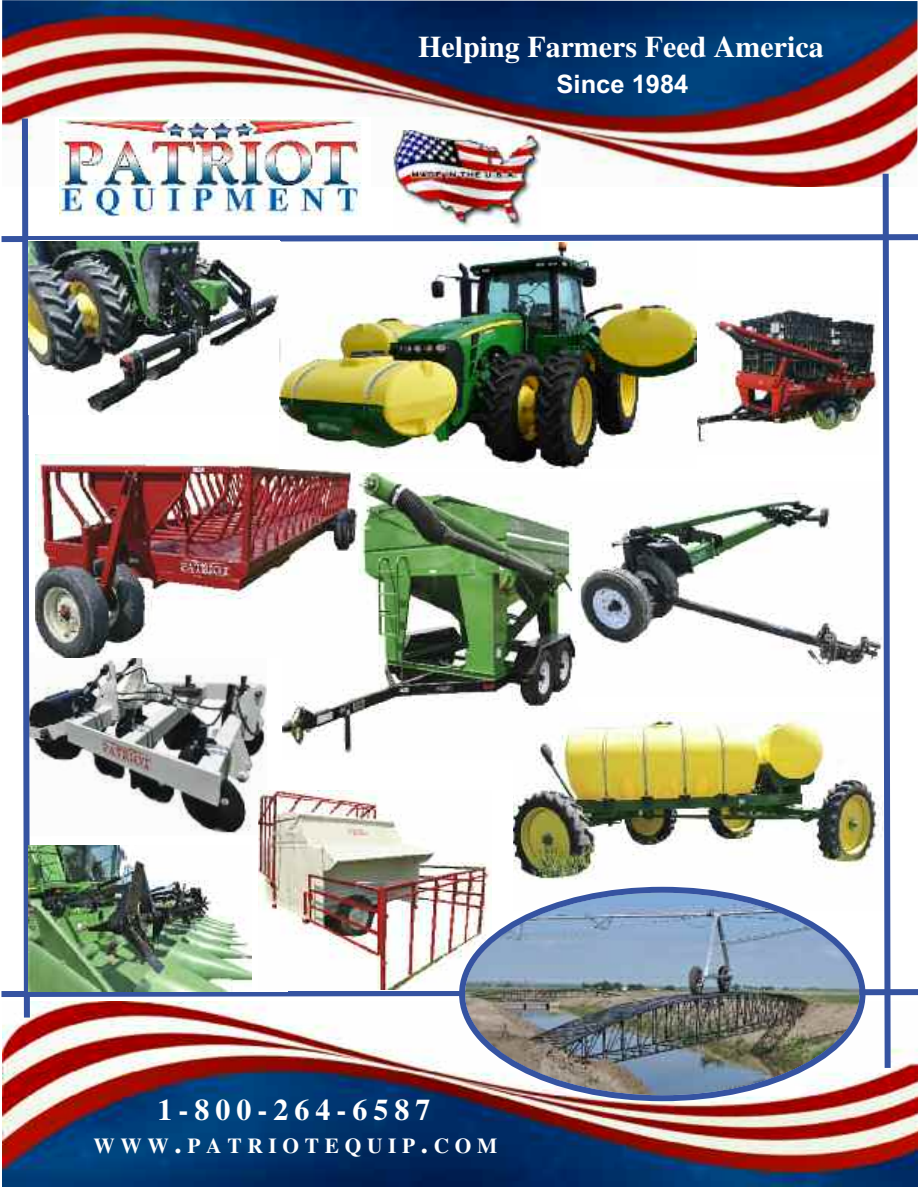
<style>
.page{position:relative;width:918px;height:1188px;background:#fff}
.page>*{position:absolute;margin:0;border:0;box-sizing:border-box;transform-origin:0 0}
.t1{font:700 30px "Times";color:#fff}
.t2{font:700 30px "Times";letter-spacing:.2em;color:#fff}
.t3{font:700 25.5px "Arial";color:#fff}
.t4{font:700 21.3px "Times";letter-spacing:.265em;color:#fff}
.s1{font-size:28.5px}
</style>
<div class="page">
<img style="left:2px;top:0;width:916px;height:113px">
<img style="left:3px;top:1074px;width:915px;height:112px">
<img style="left:1px;top:113px;width:917px;height:961px">
<div style="left:29px;top:845px;width:258px;height:147px;background:#fff"></div>
<img style="left:29px;top:845px;width:223px;height:147px">
<img style="left:258px;top:790px;width:234px;height:200px">
<img style="left:459px;top:887px;width:407px;height:214px">
<img style="left:29px;top:241px;width:251px;height:173px">
<img style="left:279px;top:243px;width:418px;height:226px">
<p class="t1" style="left:418px;top:29px;width:407px">Helping Farmers Feed America</p>
<p class="t3" style="left:557px;top:69px;width:133px">Since 1984</p>
<p class="t2" style="left:158px;top:1092px;width:274px">1-800-264-6587</p>
<p class="t4" style="left:93px;top:1133px;width:405px">WWW<span class="s1">.</span>PATRIOTEQUIP<span class="s1">.</span>COM</p>
</div>
